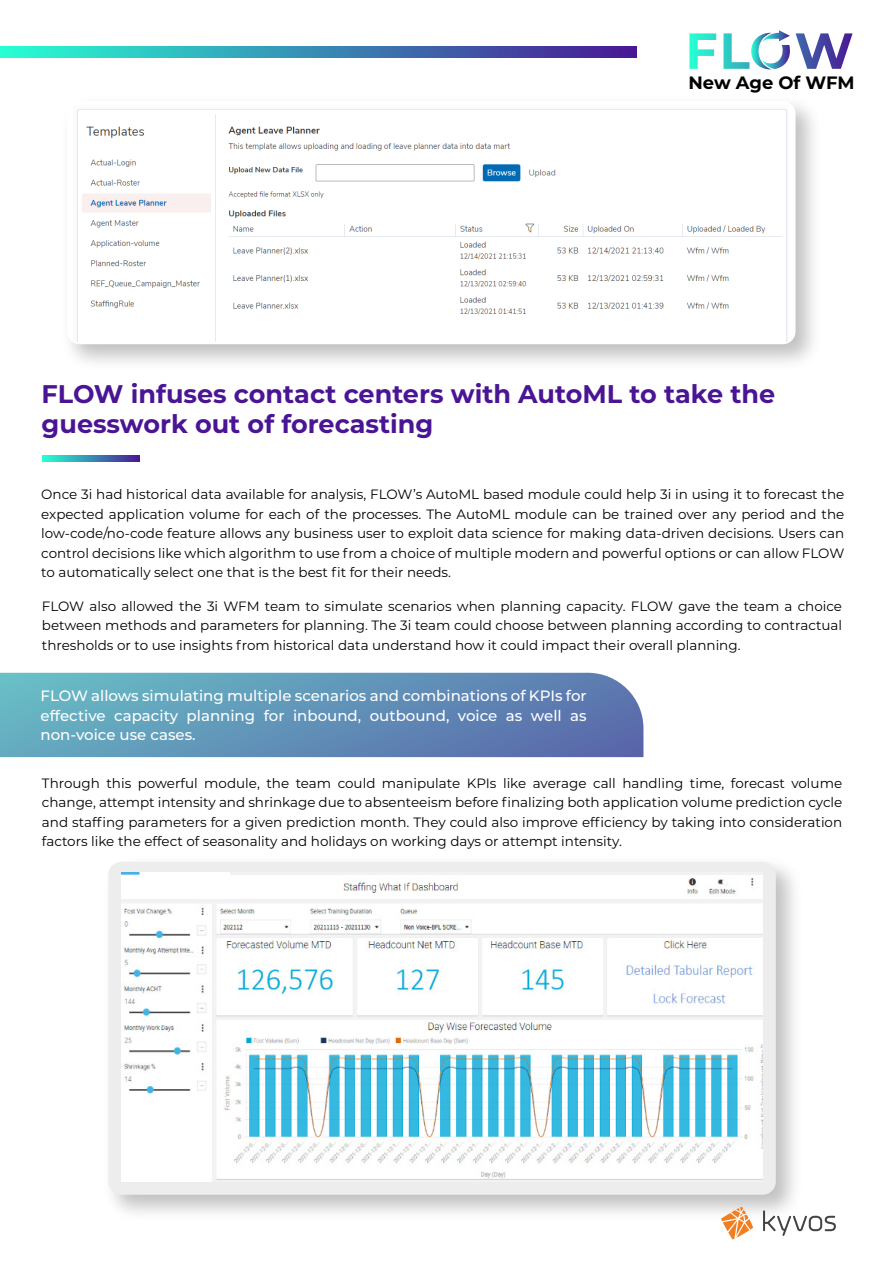
<style>
.page{position:relative;width:893px;height:1263px;background:#fff}
.page>*{position:absolute;margin:0;border:0;box-sizing:border-box;transform-origin:0 0}
.t1{font:700 25.5px/30px "Montserrat";color:#4a1594}
.t2{font:700 17.85px "Montserrat";color:#000}
.t3{font:500 15px/19.5px "Montserrat";color:#fff;text-align:justify}
.t4{font:13.5px/19.5px "Montserrat";color:#000;text-align:justify}
</style>
<div class="page">
<svg style="left:0;top:673px;width:643px;height:84px;background:#6293b8"></svg>
<img style="left:70px;top:104px;width:744px;height:259px">
<div style="left:67px;top:101px;width:728px;height:243px;background:#fff;border-radius:13px"></div>
<img style="left:77px;top:109px;width:710px;height:233px">
<svg style="left:43px;top:456px;width:96px;height:6px"></svg>
<svg style="left:689px;top:30px;width:164px;height:39px"></svg>
<svg style="left:0;top:47px;width:636px;height:11px;background:#388bb3"></svg>
<div style="left:108px;top:862px;width:668px;height:333px;background:#ededee;border-radius:13px"></div>
<img style="left:121px;top:872px;width:642px;height:309px">
<svg style="left:721px;top:1207px;width:32px;height:32px"></svg>
<svg style="left:763px;top:1210px;width:73px;height:26px"></svg>
<h2 class="t2" style="left:688px;top:70px;width:168px">New Age Of WFM</h2>
<h1 class="t1" style="left:42px;top:378px;width:735px">FLOW infuses contact centers with AutoML to take the guesswork out of forecasting</h1>
<p class="t4" style="left:41px;top:484px;width:805px">Once 3i had historical data available for analysis, FLOW’s AutoML based module could help 3i in using it to forecast the expected application volume for each of the processes. The AutoML module can be trained over any period and the low-code/no-code feature allows any business user to exploit data science for making data-driven decisions. Users can control decisions like which algorithm to use from a choice of multiple modern and powerful options or can allow FLOW to automatically select one that is the best fit for their needs.</p>
<p class="t4" style="left:42px;top:596px;width:802px">FLOW also allowed the 3i WFM team to simulate scenarios when planning capacity. FLOW gave the team a choice between methods and parameters for planning. The 3i team could choose between planning according to contractual thresholds or to use insights from historical data understand how it could impact their overall planning.</p>
<p class="t3" style="left:40px;top:686px;width:548px">FLOW allows simulating multiple scenarios and combinations of KPIs for effective capacity planning for inbound, outbound, voice as well as non-voice use cases.</p>
<p class="t4" style="left:42px;top:773px;width:802px">Through this powerful module, the team could manipulate KPIs like average call handling time, forecast volume change, attempt intensity and shrinkage due to absenteeism before finalizing both application volume prediction cycle and staffing parameters for a given prediction month. They could also improve efficiency by taking into consideration factors like the effect of seasonality and holidays on working days or attempt intensity.</p>
</div>
